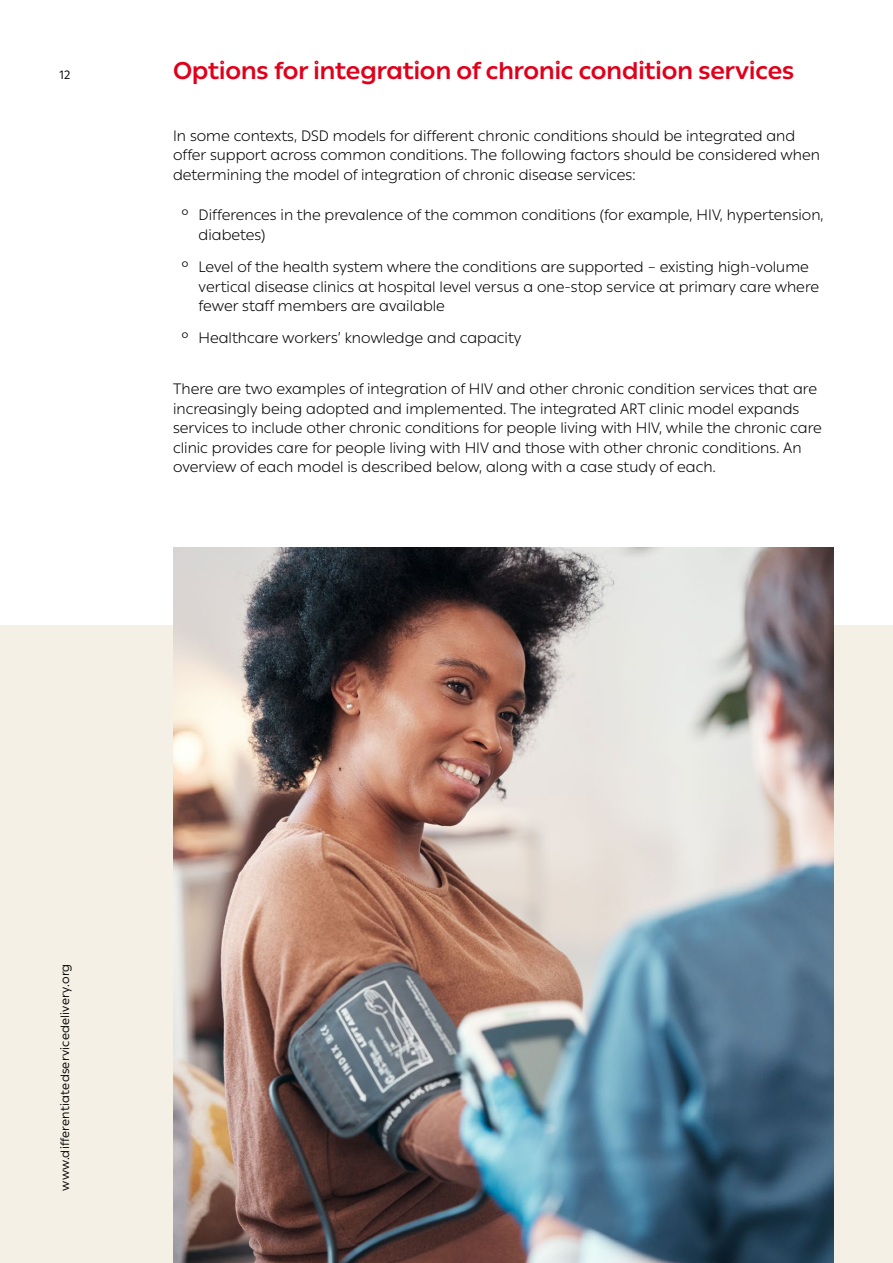
<style>
.page{position:relative;width:893px;height:1263px;background:#fff}
.page>*{position:absolute;margin:0;border:0;box-sizing:border-box;transform-origin:0 0}
.t1{font:700 24px "IAS Ribbon Sans";color:#e0001b}
.t2{font:300 15px/19.5px "IAS Ribbon Sans";color:#000}
.t3{font:12px "IAS Ribbon Sans";letter-spacing:.02em;color:#000}
</style>
<div class="page">
<div style="left:0;top:625px;width:893px;height:638px;background:#f5f0e5"></div>
<img style="left:173px;top:547px;width:660px;height:716px">
<p class="t3" style="left:60px;top:66px;width:12px">12</p>
<h1 class="t1" style="left:173px;top:52px;width:622px">Options for integration of chronic condition services</h1>
<p class="t2" style="left:173px;top:125px;width:648px">In some contexts, DSD models for different chronic conditions should be integrated and offer support across common conditions. The following factors should be considered when determining the model of integration of chronic disease services:</p>
<p class="t2" style="left:199px;top:205px;width:627px;text-indent:-17px">° Differences in the prevalence of the common conditions (for example, HIV, hypertension, diabetes)</p>
<p class="t2" style="left:199px;top:256px;width:622px;text-indent:-17px">° Level of the health system where the conditions are supported – existing high-volume vertical disease clinics at hospital level versus a one-stop service at primary care where fewer staff members are available</p>
<p class="t2" style="left:182px;top:328px;width:341px">° Healthcare workers’ knowledge and capacity</p>
<p class="t2" style="left:173px;top:378px;width:650px">There are two examples of integration of HIV and other chronic condition services that are increasingly being adopted and implemented. The integrated ART clinic model expands services to include other chronic conditions for people living with HIV, while the chronic care clinic provides care for people living with HIV and those with other chronic conditions. An overview of each model is described below, along with a case study of each.</p>
<p class="t3" style="left:56px;top:1191px;width:228px;rotate:-90deg">www.differentiatedservicedelivery.org</p>
</div>
